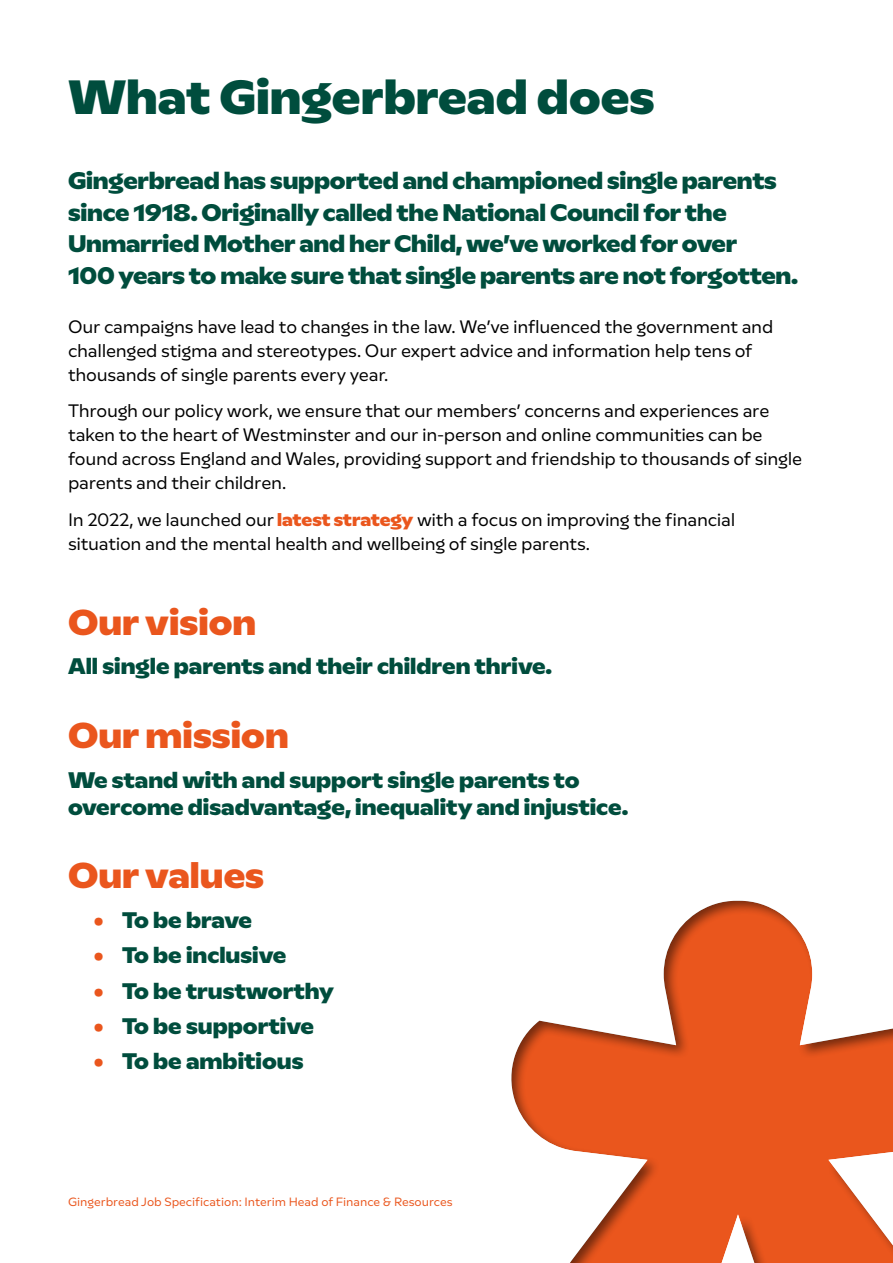
<style>
.page{position:relative;width:893px;height:1263px;background:#fff}
.page>*{position:absolute;margin:0;border:0;box-sizing:border-box;transform-origin:0 0}
.t1{font:800 48px "Gingerbread Multima";color:#004d3d}
.t2{font:800 36px "Gingerbread Multima";color:#ea561d}
.t3{font:800 24px/31.5px "Gingerbread Multima";letter-spacing:-.01em;color:#004d3d}
.t4{font:800 22.5px/27px "Gingerbread Multima";color:#004d3d}
.t5{font:800 22.5px "Gingerbread Multima";letter-spacing:-.02em;color:#004d3d}
.t6{font:18px/24px "Gingerbread Multima";letter-spacing:-.015em;color:#000}
.t7{font:12px "Gingerbread Multima";color:#ea561d}
.s1{font-weight:800;color:#ea561d}
.s2{color:#ea561d}
</style>
<div class="page">
<div style="left:498px;top:890px;width:395px;height:373px;background:#000;opacity:.5"></div>
<h1 class="t1" style="left:68px;top:64px;width:588px">What Gingerbread does</h1>
<h3 class="t3" style="left:68px;top:164px;width:732px">Gingerbread has supported and championed single parents since 1918. Originally called the National Council for the Unmarried Mother and her Child, we’ve worked for over<br>100 years to make sure that single parents are not forgotten.</h3>
<p class="t6" style="left:68px;top:314px;width:707px">Our campaigns have lead to changes in the law. We’ve influenced the government and challenged stigma and stereotypes. Our expert advice and information help tens of thousands of single parents every year.</p>
<p class="t6" style="left:68px;top:399px;width:736px">Through our policy work, we ensure that our members’ concerns and experiences are taken to the heart of Westminster and our in-person and online communities can be found across England and Wales, providing support and friendship to thousands of single parents and their children.</p>
<p class="t6" style="left:68px;top:508px;width:669px">In 2022, we launched our <span class="s1">latest strategy</span> with a focus on improving the financial situation and the mental health and wellbeing of single parents.</p>
<h2 class="t2" style="left:68px;top:598px;width:190px">Our vision</h2>
<p class="t4" style="left:68px;top:652px;width:486px">All single parents and their children thrive.</p>
<h2 class="t2" style="left:68px;top:711px;width:222px">Our mission</h2>
<p class="t4" style="left:68px;top:765px;width:562px">We stand with and support single parents to overcome disadvantage, inequality and injustice.</p>
<h2 class="t2" style="left:68px;top:851px;width:198px">Our values</h2>
<p class="t5" style="left:94px;top:905px;width:160px"><span class="s2">•</span> To be brave</p>
<p class="t4" style="left:94px;top:941px;width:194px"><span class="s2">•</span> To be inclusive</p>
<p class="t4" style="left:94px;top:976px;width:242px"><span class="s2">•</span> To be trustworthy</p>
<p class="t4" style="left:94px;top:1012px;width:222px"><span class="s2">•</span> To be supportive</p>
<p class="t4" style="left:94px;top:1047px;width:212px"><span class="s2">•</span> To be ambitious</p>
<p class="t7" style="left:68px;top:1195px;width:386px">Gingerbread Job Specification: Interim Head of Finance &amp; Resources</p>
</div>
